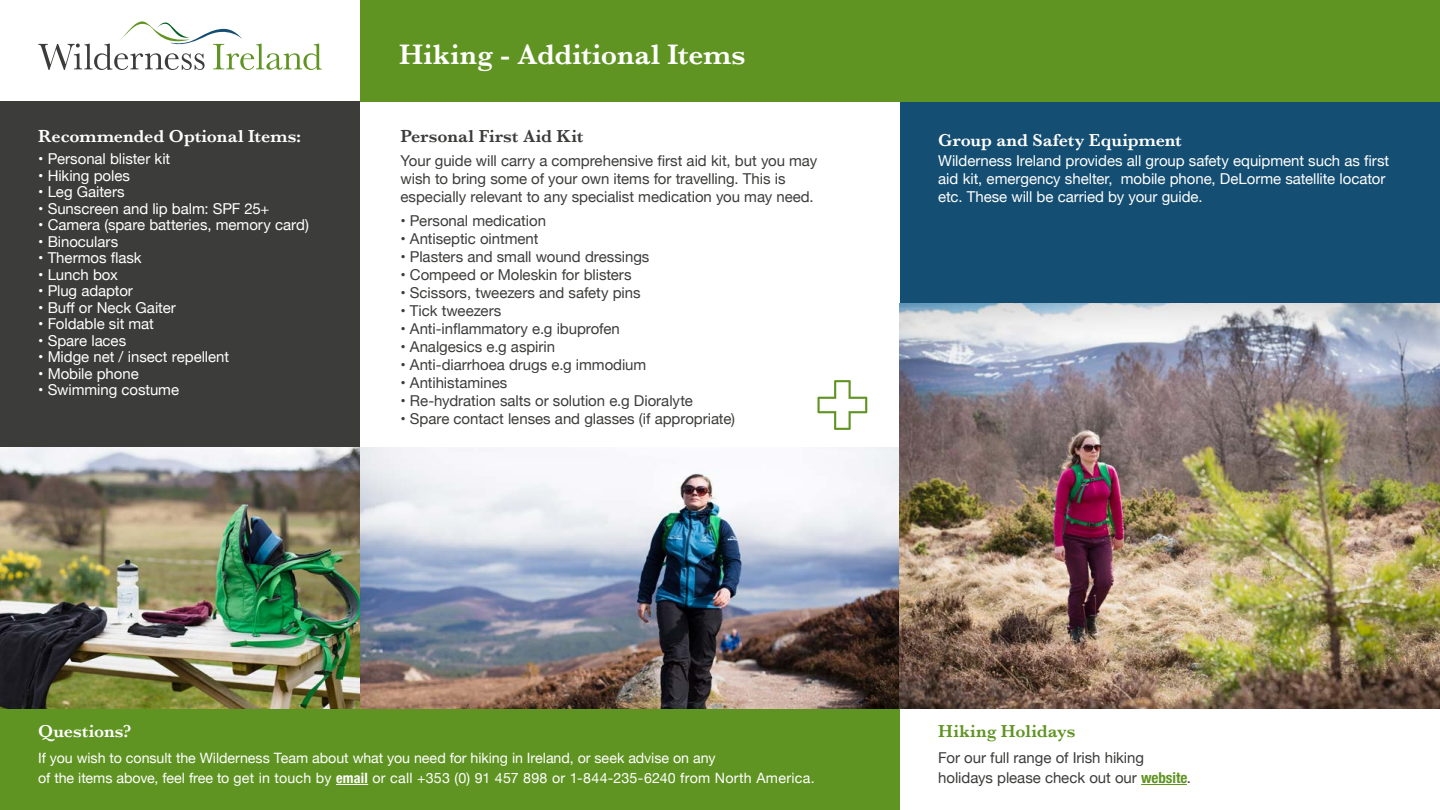
<style>
.page{position:relative;width:1440px;height:810px;background:#fff}
.page>*{position:absolute;margin:0;border:0;box-sizing:border-box;transform-origin:0 0}
.t1{font:600 29.25px "Baskerville";letter-spacing:.005em;color:#fff}
.t2{font:600 18px "Baskerville";color:#fff}
.t3{font:600 18px "Baskerville";letter-spacing:.005em;color:#3c3c3b}
.t4{font:600 18px "Baskerville";letter-spacing:.01em;color:#609422}
.t5{font:15px/18px "Helvetica Neue";letter-spacing:-.005em;color:#3c3c3b}
.t6{font:15px/18px "Helvetica Neue";letter-spacing:-.005em;color:#fff}
.t7{font:14.25px/20.2px "Helvetica Neue";color:#fff}
.s1{font-weight:700;font-stretch:condensed}
.s2{font-weight:700;font-stretch:condensed;color:#609422}
</style>
<div class="page">
<div style="left:0;top:101px;width:360px;height:346px;background:#3c3c3b"></div>
<div style="left:900px;top:101px;width:540px;height:203px;background:#144e72"></div>
<div style="left:0;top:709px;width:900px;height:101px;background:#609422"></div>
<hr style="left:336px;top:784px;width:32px;height:1px;background:#fff">
<svg style="left:38px;top:21px;width:284px;height:49px"></svg>
<div style="left:360px;top:0;width:1080px;height:101px;background:#609422"></div>
<img style="left:0;top:447px;width:900px;height:262px">
<img style="left:900px;top:304px;width:540px;height:405px">
<svg style="left:817px;top:380px;width:50px;height:50px"></svg>
<hr style="left:1141px;top:784px;width:46px;height:1px;background:#609422">
<p class="t2" style="left:38px;top:123px;width:265px">Recommended Optional Items:</p>
<p class="t6" style="left:38px;top:151px;width:134px">• Personal blister kit</p>
<p class="t6" style="left:38px;top:167px;width:93px">• Hiking poles</p>
<p class="t6" style="left:38px;top:184px;width:88px">• Leg Gaiters</p>
<p class="t6" style="left:38px;top:200px;width:233px">• Sunscreen and lip balm: SPF 25+</p>
<p class="t6" style="left:38px;top:217px;width:272px">• Camera (spare batteries, memory card)</p>
<p class="t6" style="left:38px;top:233px;width:81px">• Binoculars</p>
<p class="t6" style="left:38px;top:250px;width:105px">• Thermos flask</p>
<p class="t6" style="left:38px;top:266px;width:81px">• Lunch box</p>
<p class="t6" style="left:38px;top:283px;width:96px">• Plug adaptor</p>
<p class="t6" style="left:38px;top:299px;width:139px">• Buff or Neck Gaiter</p>
<p class="t6" style="left:38px;top:316px;width:117px">• Foldable sit mat</p>
<p class="t6" style="left:38px;top:332px;width:90px">• Spare laces</p>
<p class="t6" style="left:38px;top:349px;width:192px">• Midge net / insect repellent</p>
<p class="t6" style="left:38px;top:365px;width:102px">• Mobile phone</p>
<p class="t6" style="left:38px;top:382px;width:142px">• Swimming costume</p>
<h1 class="t1" style="left:399px;top:34px;width:348px">Hiking - Additional Items</h1>
<p class="t3" style="left:400px;top:123px;width:184px">Personal First Aid Kit</p>
<p class="t5" style="left:400px;top:152px;width:418px">Your guide will carry a comprehensive first aid kit, but you may wish to bring some of your own items for travelling. This is especially relevant to any specialist medication you may need.</p>
<p class="t5" style="left:400px;top:212px;width:147px">• Personal medication</p>
<p class="t5" style="left:400px;top:230px;width:139px">• Antiseptic ointment</p>
<p class="t5" style="left:400px;top:248px;width:250px">• Plasters and small wound dressings</p>
<p class="t5" style="left:400px;top:266px;width:233px">• Compeed or Moleskin for blisters</p>
<p class="t5" style="left:400px;top:284px;width:242px">• Scissors, tweezers and safety pins</p>
<p class="t5" style="left:400px;top:302px;width:102px">• Tick tweezers</p>
<p class="t5" style="left:400px;top:320px;width:221px">• Anti-inflammatory e.g ibuprofen</p>
<p class="t5" style="left:400px;top:338px;width:156px">• Analgesics e.g aspirin</p>
<p class="t5" style="left:400px;top:356px;width:247px">• Anti-diarrhoea drugs e.g immodium</p>
<p class="t5" style="left:400px;top:374px;width:108px">• Antihistamines</p>
<p class="t5" style="left:400px;top:392px;width:294px">• Re-hydration salts or solution e.g Dioralyte</p>
<p class="t5" style="left:400px;top:410px;width:336px">• Spare contact lenses and glasses (if appropriate)</p>
<p class="t2" style="left:38px;top:718px;width:94px">Questions?</p>
<p class="t7" style="left:38px;top:748px;width:778px">If you wish to consult the Wilderness Team about what you need for hiking in Ireland, or seek advise on any<br>of the items above, feel free to get in touch by <span class="s1">email</span> or call +353 (0) 91 457 898 or 1-844-235-6240 from North America.</p>
<p class="t2" style="left:938px;top:127px;width:245px">Group and Safety Equipment</p>
<p class="t6" style="left:938px;top:152px;width:452px">Wilderness Ireland provides all group safety equipment such as first aid kit, emergency shelter, mobile phone, DeLorme satellite locator etc. These will be carried by your guide.</p>
<p class="t4" style="left:938px;top:718px;width:139px">Hiking Holidays</p>
<p class="t5" style="left:938px;top:748px;width:254px;line-height:20.2px">For our full range of Irish hiking holidays please check out our <span class="s2">website</span>.</p>
</div>
